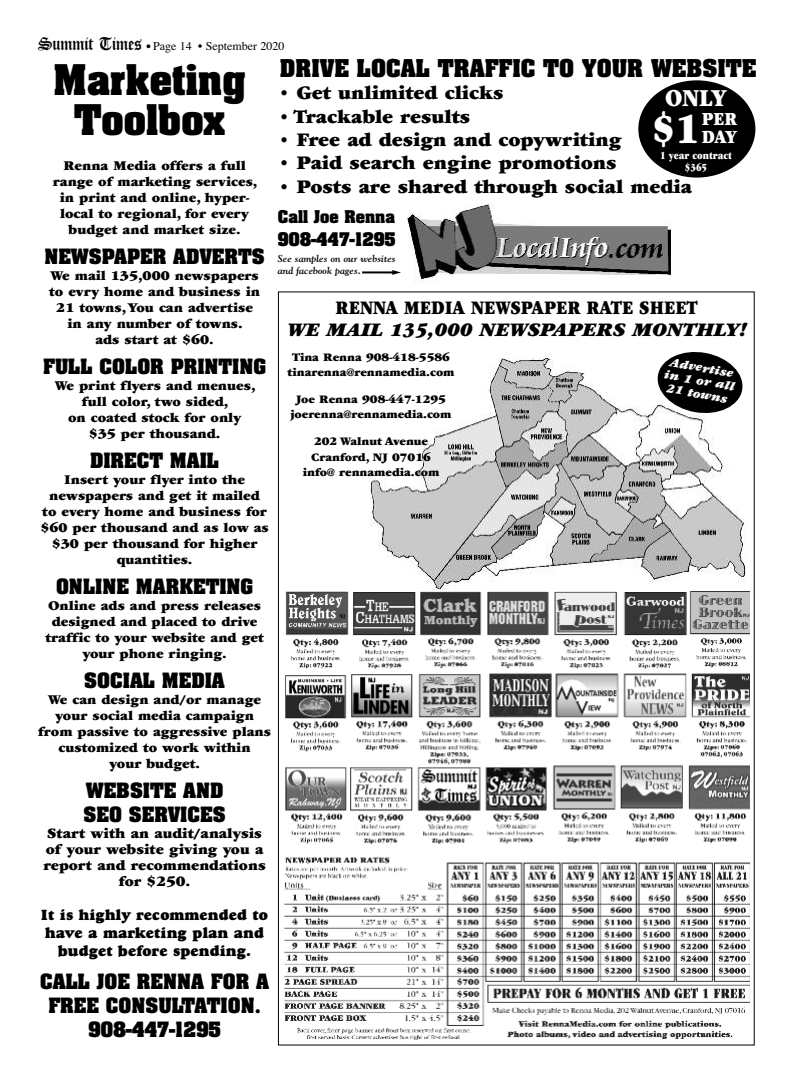
<style>
.page{position:relative;width:792px;height:1080px;background:#fff}
.page>*{position:absolute;margin:0;border:0;box-sizing:border-box;transform-origin:0 0}
.t1{font:900 44.6px "Garamond";color:#fff;scale:.83 1}
.t2{font:700 36px/40px "Aachen";color:#000;text-align:center}
.t3{font:900 25.5px "Garamond";color:#fff;scale:.83 1}
.t4{font:700 20.9px "Aachen";color:#000}
.t5{font:900 20.1px "Garamond";color:#000}
.t6{font:italic 900 20px "Garamond";color:#000}
.t7{font:900 20px "Garamond";color:#000;scale:.83 1}
.t8{font:900 19.3px/17.7px "Garamond";letter-spacing:-.015em;color:#fff;scale:.83 1}
.t9{font:700 18px/24px "Aachen";color:#000}
.t10{font:700 16px "Aachen";color:#000}
.t11{font:900 15px/16px "Garamond";color:#000;text-align:center}
.t12{font:15px/18px "Goudy Heavyface";color:#000;text-align:center}
.t13{font:700 15px "Aachen";color:#000}
.t14{font:900 14px/16px "Garamond";color:#000;text-align:center}
.t15{font:italic 900 13.2px/26.4px "Garamond";color:#fff}
.t16{font:900 12px/15.3px "Garamond";color:#000;text-align:center}
.t17{font:12px "Times";color:#000}
.t18{font:ultra-condensed 11.3px/12.1px "Garamond";color:#fff;text-align:center}
.t19{font:italic 700 10px/12px "Goudy";color:#000}
.s1{font-family:"Manuscript Regular SWFTE";font-size:20px}
.s2{font-family:"Futura";font-weight:700;font-stretch:condensed;font-size:10px}
</style>
<div class="page">
<img style="left:284px;top:591px;width:466px;height:449px">
<img style="left:370px;top:357px;width:376px;height:233px">
<svg style="left:655px;top:352px;width:90px;height:64px"></svg>
<div style="left:638px;top:80px;width:117px;height:98px;background:#000;border-radius:50%"></div>
<img style="left:407px;top:204px;width:265px;height:78px">
<hr style="left:362px;top:271px;width:32px;height:2px;background:#000">
<svg style="left:392px;top:270px;width:9px;height:5px"></svg>
<p class="t17" style="left:38px;top:38px;width:248px"><span class="s1">Summit Times</span> <span class="s2">•</span> Page 14 • September 2020</p>
<h3 class="t4" style="left:280px;top:57px;width:478px">DRIVE LOCAL TRAFFIC TO YOUR WEBSITE</h3>
<h3 class="t3" style="left:665px;top:89px;width:76px">ONLY</h3>
<h1 class="t1" style="left:652px;top:114px;width:59px">$1</h1>
<p class="t18" style="left:660px;top:150px;width:73px">1 year contract $365</p>
<h2 class="t2" style="left:53px;top:63px;width:194px">Marketing<br>Toolbox</h2>
<h3 class="t5" style="left:279px;top:86px;width:226px">• Get unlimited clicks</h3>
<h3 class="t5" style="left:279px;top:110px;width:193px">• Trackable results</h3>
<h3 class="t5" style="left:279px;top:133px;width:344px">• Free ad design and copywriting</h3>
<h3 class="t5" style="left:279px;top:156px;width:339px">• Paid search engine promotions</h3>
<h3 class="t5" style="left:279px;top:180px;width:414px">• Posts are shared through social media</h3>
<h3 class="t8" style="left:702px;top:112px;width:44px">PER<br>DAY</h3>
<p class="t14" style="left:53px;top:159px;width:206px">Renna Media offers a full range of marketing services, in print and online, hyper&shy;local to regional, for every budget and market size.</p>
<p class="t9" style="left:44px;top:246px;width:222px">NEWSPAPER ADVERTS</p>
<p class="t14" style="left:49px;top:269px;width:212px">We mail 135,000 newspapers to evry home and business in<br>21 towns,You can advertise in any number of towns.<br>ads start at $60.</p>
<p class="t9" style="left:43px;top:356px;width:224px">FULL COLOR PRINTING</p>
<p class="t14" style="left:55px;top:379px;width:202px">We print flyers and menues, full color, two sided,<br>on coated stock for only $35 per thousand.</p>
<p class="t9" style="left:90px;top:450px;width:131px">DIRECT MAIL</p>
<p class="t14" style="left:40px;top:473px;width:230px">Insert your flyer into the newspapers and get it mailed<br>to every home and business for $60 per thousand and as low as $30 per thousand for higher quantities.</p>
<p class="t9" style="left:56px;top:576px;width:199px">ONLINE MARKETING</p>
<p class="t14" style="left:45px;top:599px;width:220px">Online ads and press releases designed and placed to drive traffic to your website and get your phone ringing.</p>
<p class="t9" style="left:84px;top:670px;width:142px">SOCIAL MEDIA</p>
<p class="t14" style="left:38px;top:693px;width:234px">We can design and/or manage your social media campaign from passive to aggressive plans customized to work within<br>your budget.</p>
<p class="t9" style="left:84px;top:780px;width:144px">WEBSITE AND<br>SEO SERVICES</p>
<p class="t11" style="left:43px;top:827px;width:224px">Start with an audit/analysis of your website giving you a report and recommendations for $250.</p>
<p class="t12" style="left:41px;top:907px;width:228px">It is highly recommended to have a marketing plan and budget before spending.</p>
<p class="t9" style="left:40px;top:971px;width:230px;text-align:center">CALL JOE RENNA FOR A<br>FREE CONSULTATION.<br>908-447-1295</p>
<p class="t13" style="left:278px;top:209px;width:119px">Call Joe Renna</p>
<p class="t10" style="left:278px;top:231px;width:119px">908-447-1295</p>
<p class="t19" style="left:278px;top:252px;width:119px">See samples on our websites and facebook pages.</p>
<h3 class="t7" style="left:336px;top:301px;width:438px">RENNA MEDIA NEWSPAPER RATE SHEET</h3>
<h3 class="t6" style="left:287px;top:323px;width:461px">WE MAIL 135,000 NEWSPAPERS MONTHLY!</h3>
<p class="t16" style="left:288px;top:351px;width:169px">Tina Renna 908-418-5586 tinarenna@rennamedia.com</p>
<p class="t16" style="left:291px;top:393px;width:163px">Joe Renna 908-447-1295 joerenna@rennamedia.com</p>
<p class="t16" style="left:303px;top:435px;width:138px">202 Walnut Avenue<br>Cranford, NJ 07016 info@ rennamedia.com</p>
<p class="t15" style="left:672px;top:350px;width:66px;rotate:10deg">Advertise<br>21 towns</p>
<p class="t15" style="left:666px;top:362px;width:73px;rotate:10deg">in 1 or all</p>
</div>
